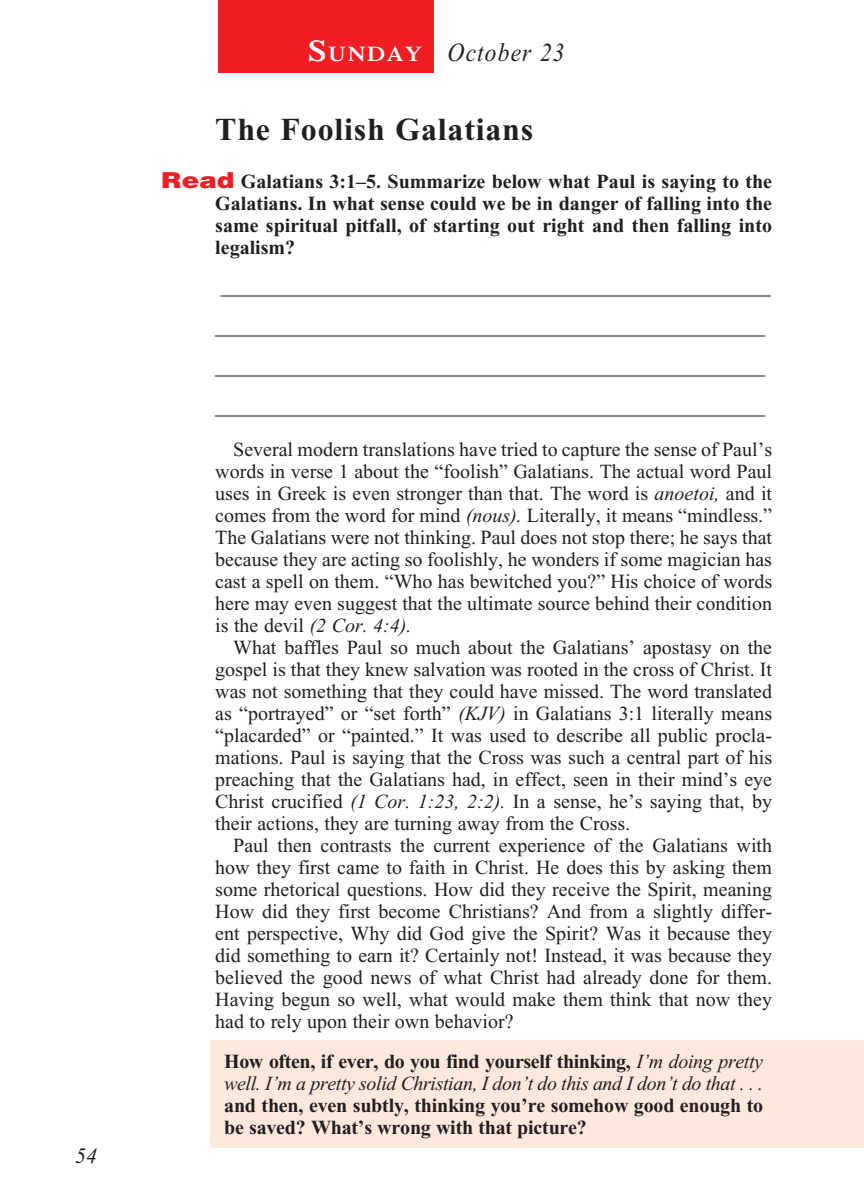
<style>
.page{position:relative;width:864px;height:1188px;background:#fff}
.page>*{position:absolute;margin:0;border:0;box-sizing:border-box;transform-origin:0 0}
._01-Daily_head{font:700 32px "Times New Roman";letter-spacing:.025em;color:#231f20}
._00-Month-Day{font:italic 26px "Times New Roman";letter-spacing:.05em;color:#231f20;scale:.9 1}
.t1{font:italic 22px "Times New Roman";color:#231f20}
.t2{font:600 21px "Times";letter-spacing:.07em;color:#fff;scale:1.1 1}
._4-Body_Copy{font:20px/22px "Times New Roman";color:#231f20;text-align:justify}
._6-question{font:700 20px/22px "Times New Roman";color:#231f20;text-align:justify}
.x-screened_box-text{font:700 20px/22px "Times New Roman";letter-spacing:-.01em;color:#231f20;text-align:justify}
.s1{font-size:30px}
.s2{font-family:"Helvetica";font-weight:900;font-size:22px;color:#ee1e24}
.s3{font-style:italic}
.s4{font-weight:400;font-style:italic}
</style>
<div class="page">
<div style="left:210px;top:1040px;width:654px;height:108px;background:#fde8dd"></div>
<div style="left:218px;top:0;width:216px;height:73px;background:#ee1e24"></div>
<p class="t1" style="left:75px;top:1144px;width:23px">54</p>
<p class="t2" style="left:308px;top:41px;width:105px"><span class="s1">S</span>UNDAY</p>
<p class="_00-Month-Day" style="left:448px;top:38px;width:132px">October 23</p>
<p class="_01-Daily_head" style="left:215px;top:111px;width:320px">The Foolish Galatians</p>
<p class="_6-question" style="left:215px;top:171px;width:558px;text-indent:-54px"><span class="s2">Read</span> Galatians 3:1–5. Summarize below what Paul is saying to the Galatians. In what sense could we be in danger of falling into the same spiritual pitfall, of starting out right and then falling into legalism?</p>
<p class="_6-question" style="left:221px;top:277px;width:551px">_______________________________________________________</p>
<p class="_4-Body_Copy" style="left:215px;top:317px;width:551px">_______________________________________________________</p>
<p class="_4-Body_Copy" style="left:215px;top:357px;width:551px">_______________________________________________________</p>
<p class="_4-Body_Copy" style="left:215px;top:397px;width:551px">_______________________________________________________</p>
<p class="_4-Body_Copy" style="left:215px;top:439px;width:558px;text-indent:18px">Several modern translations have tried to capture the sense of Paul’s words in verse 1 about the “foolish” Galatians. The actual word Paul uses in Greek is even stronger than that. The word is <span class="s3">anoetoi,</span> and it comes from the word for mind <span class="s3">(nous).</span> Literally, it means “mindless.” The Galatians were not thinking. Paul does not stop there; he says that because they are acting so foolishly, he wonders if some magician has cast a spell on them. “Who has bewitched you?” His choice of words here may even suggest that the ultimate source behind their condition is the devil <span class="s3">(2 Cor. 4:4).</span></p>
<p class="_4-Body_Copy" style="left:215px;top:637px;width:558px;text-indent:18px">What baffles Paul so much about the Galatians’ apostasy on the gospel is that they knew salvation was rooted in the cross of Christ. It was not something that they could have missed. The word translated as “portrayed” or “set forth” <span class="s3">(KJV)</span> in Galatians 3:1 literally means “placarded” or “painted.” It was used to describe all public procla&shy;mations. Paul is saying that the Cross was such a central part of his preaching that the Galatians had, in effect, seen in their mind’s eye Christ crucified <span class="s3">(1 Cor. 1:23, 2:2).</span> In a sense, he’s saying that, by their actions, they are turning away from the Cross.</p>
<p class="_4-Body_Copy" style="left:215px;top:835px;width:558px;text-indent:18px">Paul then contrasts the current experience of the Galatians with how they first came to faith in Christ. He does this by asking them some rhetorical questions. How did they receive the Spirit, meaning How did they first become Christians? And from a slightly differ&shy;ent perspective, Why did God give the Spirit? Was it because they did something to earn it? Certainly not! Instead, it was because they believed the good news of what Christ had already done for them.<br>Having begun so well, what would make them think that now they had to rely upon their own behavior?</p>
<p class="x-screened_box-text" style="left:224px;top:1051px;width:540px">How often, if ever, do you find yourself thinking, <span class="s4">I’m doing pretty well. I’m a pretty solid Christian, I don’t do this and I don’t do that . . . </span>and then, even subtly, thinking you’re somehow good enough to be saved? What’s wrong with that picture?</p>
</div>
